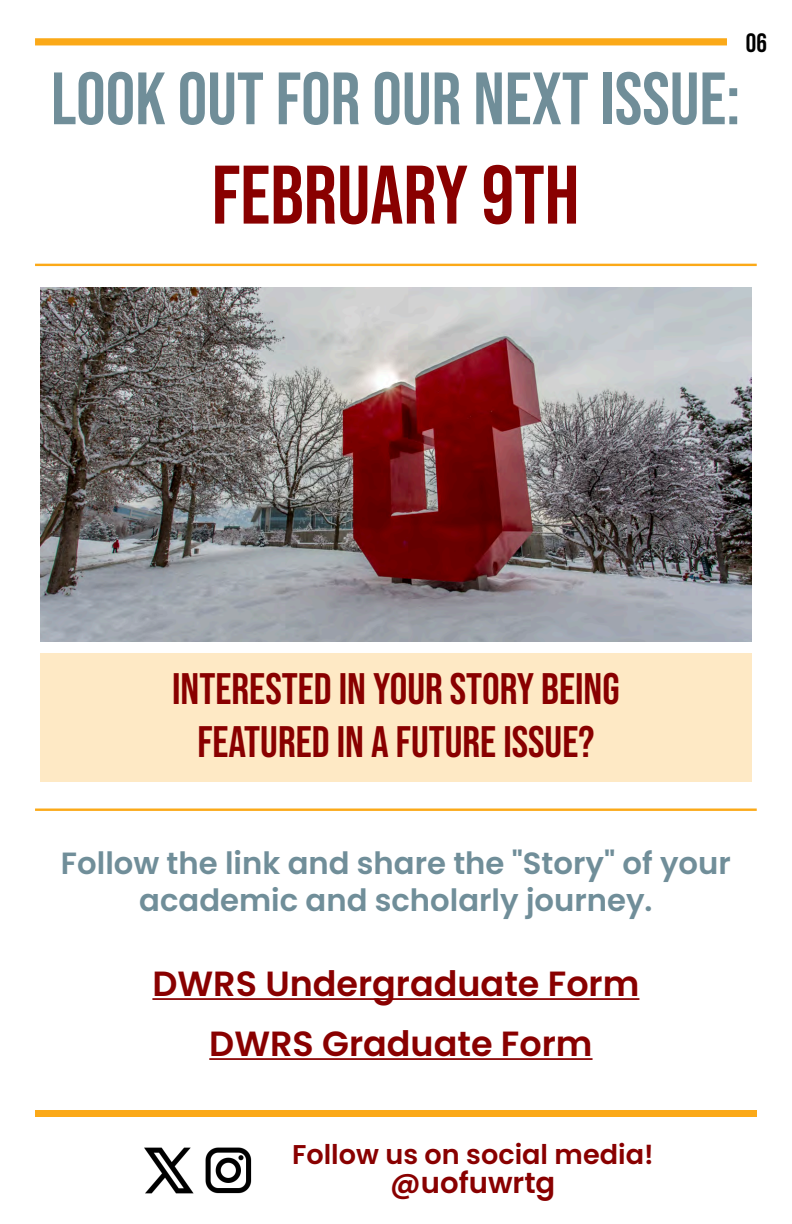
<style>
.page{position:relative;width:792px;height:1224px;background:#fff}
.page>*{position:absolute;margin:0;border:0;box-sizing:border-box;transform-origin:0 0}
.t1{font:82.8px "Bebas Neue";color:#890000}
.t2{font:73.9px "Bebas Neue";color:#708e99}
.t3{font:44.1px/52.9px "Bebas Neue";color:#890000;text-align:center}
.t4{font:600 35px/60px "Poppins";color:#890000;text-align:center}
.t5{font:600 30.7px/36.8px "Poppins";color:#708e99;text-align:center}
.t6{font:600 29.1px "Poppins";color:#890000}
.t7{font:600 27.1px "Poppins";color:#890000}
.t8{font:700 26.6px "Bebas Neue";color:#000}
</style>
<div class="page">
<hr style="left:35px;top:264px;width:722px;height:2px;background:#fba918">
<div style="left:35px;top:1110px;width:722px;height:7px;background:#fba918"></div>
<hr style="left:35px;top:809px;width:722px;height:2px;background:#fba918">
<img style="left:144px;top:1147px;width:108px;height:47px">
<div style="left:40px;top:653px;width:712px;height:129px;background:#fee9c5"></div>
<hr style="left:152px;top:998px;width:487px;height:2px;background:#890000">
<hr style="left:209px;top:1058px;width:384px;height:2px;background:#890000">
<div style="left:35px;top:38px;width:692px;height:7px;background:#fba918"></div>
<img style="left:40px;top:287px;width:712px;height:354px">
<h2 class="t2" style="left:51px;top:57px;width:691px">LOOK OUT FOR OUR NEXT ISSUE:</h2>
<h1 class="t1" style="left:212px;top:148px;width:369px">FEBRUARY 9TH</h1>
<p class="t8" style="left:746px;top:28px;width:23px">06</p>
<h3 class="t3" style="left:172px;top:662px;width:449px">INTERESTED IN YOUR STORY BEING<br>FEATURED IN A FUTURE ISSUE?</h3>
<p class="t5" style="left:61px;top:845px;width:671px">Follow the link and share the "Story" of your academic and scholarly journey.</p>
<p class="t4" style="left:152px;top:954px;width:489px">DWRS Undergraduate Form<br>DWRS Graduate Form</p>
<p class="t7" style="left:292px;top:1138px;width:363px">Follow us on social media!</p>
<p class="t6" style="left:390px;top:1166px;width:167px">@uofuwrtg</p>
</div>
